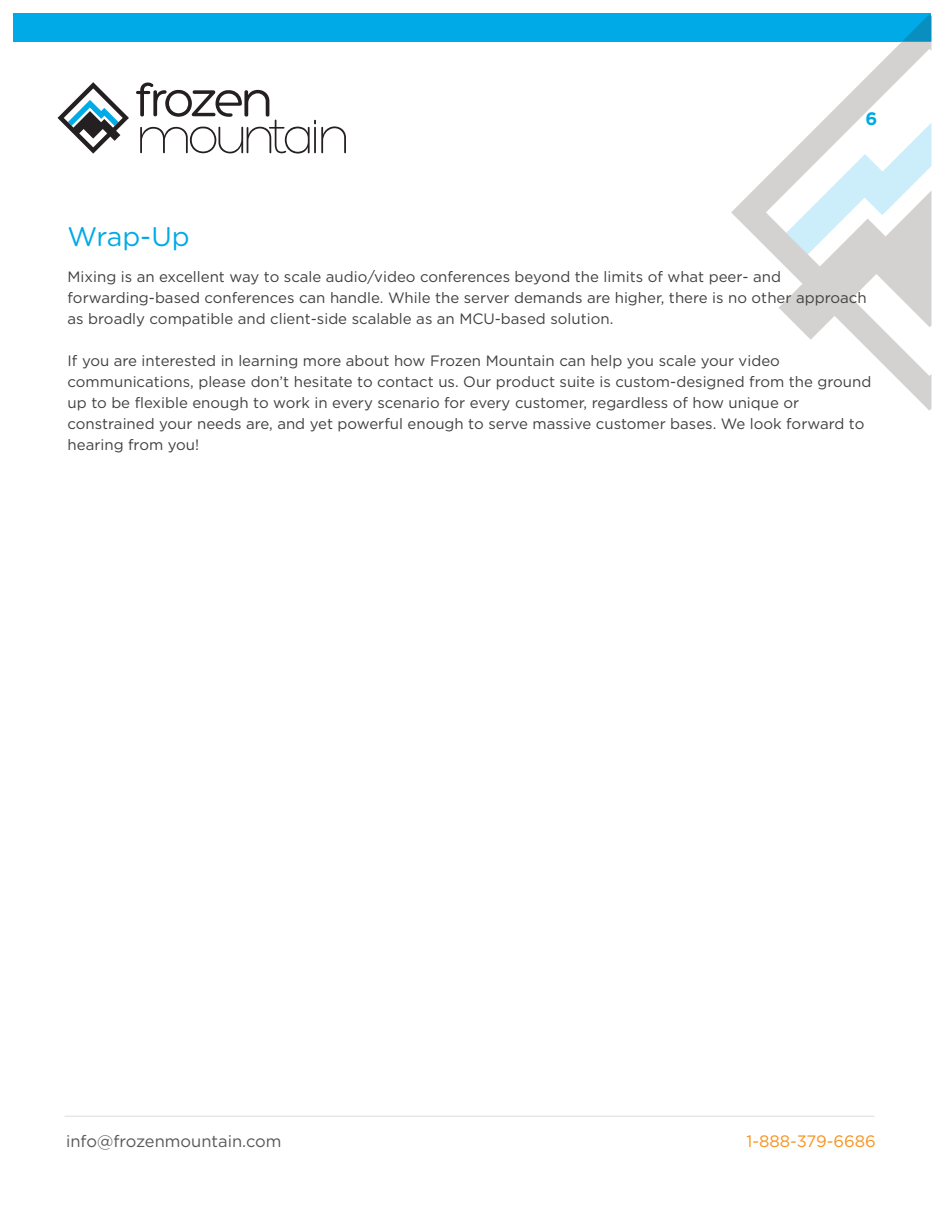
<style>
.page{position:relative;width:945px;height:1215px;background:#fff}
.page>*{position:absolute;margin:0;border:0;box-sizing:border-box;transform-origin:0 0}
.t1{font:27px "Gotham Rounded";letter-spacing:-.01em;color:#00aae7}
.t2{font:700 18px "Gotham HTF";color:#00aae7}
.t3{font:16.5px "Gotham HTF";color:#57585a}
.t4{font:16.5px "Gotham HTF";color:#f7931e}
.Body_Copy{font:15px/21px "Gotham HTF";color:#404041}
</style>
<div class="page">
<div style="left:14px;top:14px;width:918px;height:28px;background:#00aae7"></div>
<svg style="left:731px;top:42px;width:201px;height:369px"></svg>
<svg style="left:902px;top:14px;width:29px;height:28px"></svg>
<svg style="left:786px;top:123px;width:145px;height:131px"></svg>
<svg style="left:136px;top:82px;width:210px;height:72px"></svg>
<svg style="left:58px;top:82px;width:71px;height:72px"></svg>
<hr style="left:64px;top:1116px;width:810px;height:1px;background:#e6e7e8">
<p class="t2" style="left:866px;top:108px;width:13px">6</p>
<p class="t1" style="left:68px;top:218px;width:124px">Wrap-Up</p>
<p class="Body_Copy" style="left:68px;top:266px;width:715px">Mixing is an excellent way to scale audio/video conferences beyond the limits of what peer- and</p>
<p class="Body_Copy" style="left:68px;top:287px;width:800px">forwarding-based conferences can handle. While the server demands are higher, there is no other approach as broadly compatible and client-side scalable as an MCU-based solution.</p>
<p class="Body_Copy" style="left:68px;top:350px;width:714px">If you are interested in learning more about how Frozen Mountain can help you scale your video</p>
<p class="Body_Copy" style="left:68px;top:371px;width:805px">communications, please don’t hesitate to contact us. Our product suite is custom-designed from the ground up to be flexible enough to work in every scenario for every customer, regardless of how unique or</p>
<p class="Body_Copy" style="left:68px;top:413px;width:798px">constrained your needs are, and yet powerful enough to serve massive customer bases. We look forward to hearing from you!</p>
<p class="t3" style="left:66px;top:1132px;width:217px">info@frozenmountain.com</p>
<p class="t4" style="left:746px;top:1132px;width:131px">1-888-379-6686</p>
</div>
